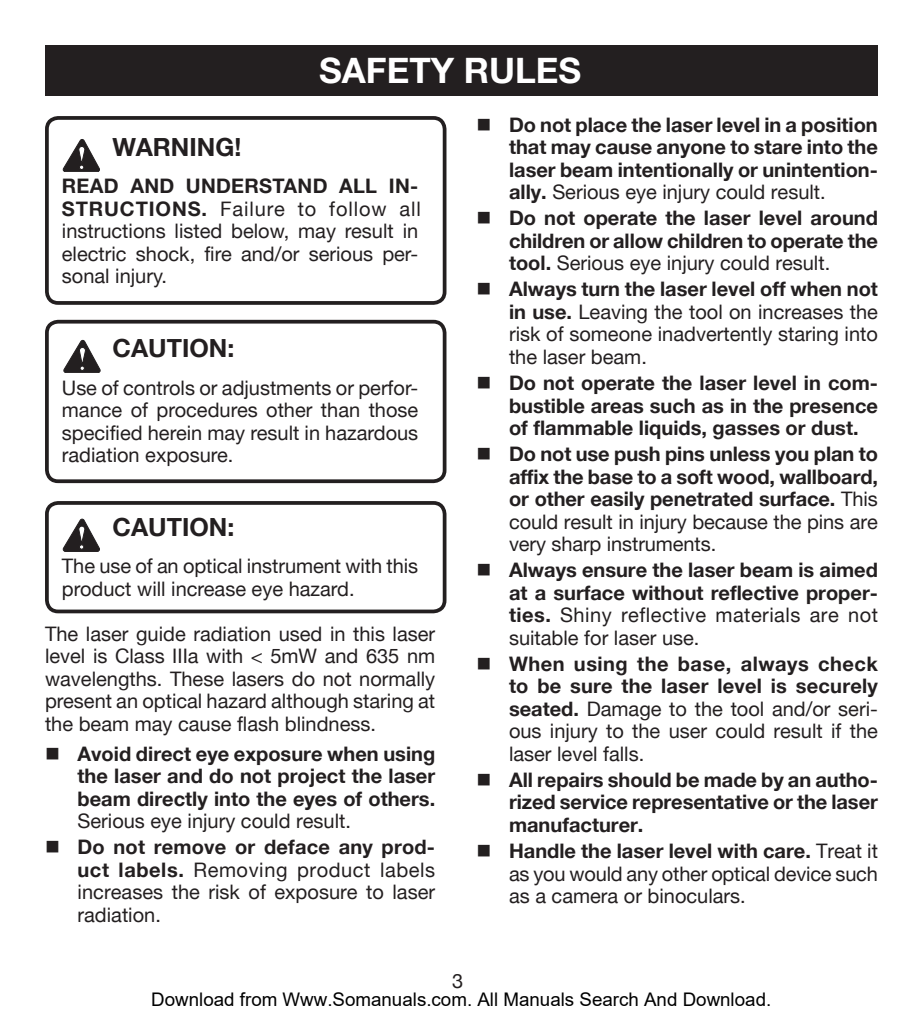
<style>
.page{position:relative;width:923px;height:1035px;background:#fff}
.page>*{position:absolute;margin:0;border:0;box-sizing:border-box;transform-origin:0 0}
.HEADING{font:700 35px "Helvetica Neue";color:#fff}
.Warning{font:700 25px "Helvetica Neue";color:#231f20}
.bullets{font:700 20px/22.5px "Helvetica Neue";color:#231f20;text-align:justify}
.bullets-2{font:20px/22.5px "Helvetica Neue";color:#231f20;text-align:justify}
.Warning_Text{font:20px/22.5px "Helvetica Neue";color:#231f20}
.Body_text{font:20px/22.5px "Helvetica Neue";color:#231f20;text-align:justify}
.t1{font:18.75px "Arial";color:#000}
.s1{font-weight:700}
.s2{font-weight:400}
</style>
<div class="page">
<svg style="left:45px;top:501px;width:402px;height:110px"></svg>
<svg style="left:45px;top:116px;width:402px;height:187px"></svg>
<svg style="left:63px;top:139px;width:37px;height:33px"></svg>
<div style="left:45px;top:45px;width:833px;height:51px;background:#231f20"></div>
<svg style="left:45px;top:319px;width:402px;height:162px"></svg>
<svg style="left:64px;top:340px;width:36px;height:33px"></svg>
<svg style="left:63px;top:519px;width:37px;height:33px"></svg>
<p class="HEADING" style="left:319px;top:49px;width:263px">SAFETY RULES</p>
<p class="Warning" style="left:112px;top:131px;width:130px">WARNING!</p>
<p class="Warning_Text" style="left:62px;top:175px;width:360px"><span class="s1">READ AND UNDERSTAND ALL IN-<br>STRUCTIONS.</span> Failure to follow all instructions listed below, may result in electric shock, fire and/or serious per&shy;sonal injury.</p>
<p class="Warning" style="left:112px;top:333px;width:123px">CAUTION:</p>
<p class="Warning_Text" style="left:62px;top:376px;width:358px;text-align:justify">Use of controls or adjustments or perfor&shy;mance of procedures other than those specified herein may result in hazardous radiation exposure.</p>
<p class="Warning" style="left:112px;top:511px;width:123px">CAUTION:</p>
<p class="Warning_Text" style="left:62px;top:555px;width:358px">The use of an optical instrument with this product will increase eye hazard.</p>
<p class="Body_text" style="left:45px;top:622px;width:391px">The laser guide radiation used in this laser level is Class IIIa with &lt; 5mW and 635 nm wavelengths. These lasers do not normally present an optical hazard although staring at the beam may cause flash blindness.</p>
<p class="bullets" style="left:78px;top:742px;width:359px;text-indent:-32px">■ Avoid direct eye exposure when using the laser and do not project the laser beam directly into the eyes of others.<br><span class="s2">Serious eye injury could result.</span></p>
<p class="bullets-2" style="left:78px;top:836px;width:359px;text-indent:-32px">■ <span class="s1">Do not remove or deface any prod&shy;uct labels.</span> Removing product labels increases the risk of exposure to laser radiation.</p>
<p class="bullets" style="left:509px;top:113px;width:370px;text-indent:-32px">■ Do not place the laser level in a position that may cause anyone to stare into the laser beam intentionally or unintention&shy;ally. <span class="s2">Serious eye injury could result.</span></p>
<p class="bullets" style="left:509px;top:207px;width:370px;text-indent:-32px">■ Do not operate the laser level around children or allow children to operate the tool. <span class="s2">Serious eye injury could result.</span></p>
<p class="bullets-2" style="left:509px;top:278px;width:370px;text-indent:-32px">■ <span class="s1">Always turn the laser level off when not in use.</span> Leaving the tool on increases the risk of someone inadvertently staring into the laser beam.</p>
<p class="bullets" style="left:509px;top:371px;width:370px;text-indent:-32px">■ Do not operate the laser level in com&shy;bustible areas such as in the presence of flammable liquids, gasses or dust.</p>
<p class="bullets" style="left:509px;top:442px;width:370px;text-indent:-32px">■ Do not use push pins unless you plan to affix the base to a soft wood, wallboard, or other easily penetrated surface. <span class="s2">This could result in injury because the pins are very sharp instruments.</span></p>
<p class="bullets" style="left:509px;top:558px;width:370px;text-indent:-32px">■ Always ensure the laser beam is aimed at a surface without reflective proper&shy;ties. <span class="s2">Shiny reflective materials are not suitable for laser use.</span></p>
<p class="bullets-2" style="left:509px;top:652px;width:370px;text-indent:-32px">■ <span class="s1">When using the base, always check to be sure the laser level is securely seated.</span> Damage to the tool and/or seri&shy;ous injury to the user could result if the laser level falls.</p>
<p class="bullets" style="left:509px;top:768px;width:370px;text-indent:-32px">■ All repairs should be made by an autho&shy;rized service representative or the laser manufacturer.</p>
<p class="bullets-2" style="left:509px;top:839px;width:370px;text-indent:-32px">■ <span class="s1">Handle the laser level with care.</span> Treat it as you would any other optical device such as a camera or binoculars.</p>
<p class="Body_text" style="left:452px;top:970px;width:13px">3</p>
<p class="t1" style="left:151px;top:989px;width:621px">Download from Www.Somanuals.com. All Manuals Search And Download.</p>
</div>
